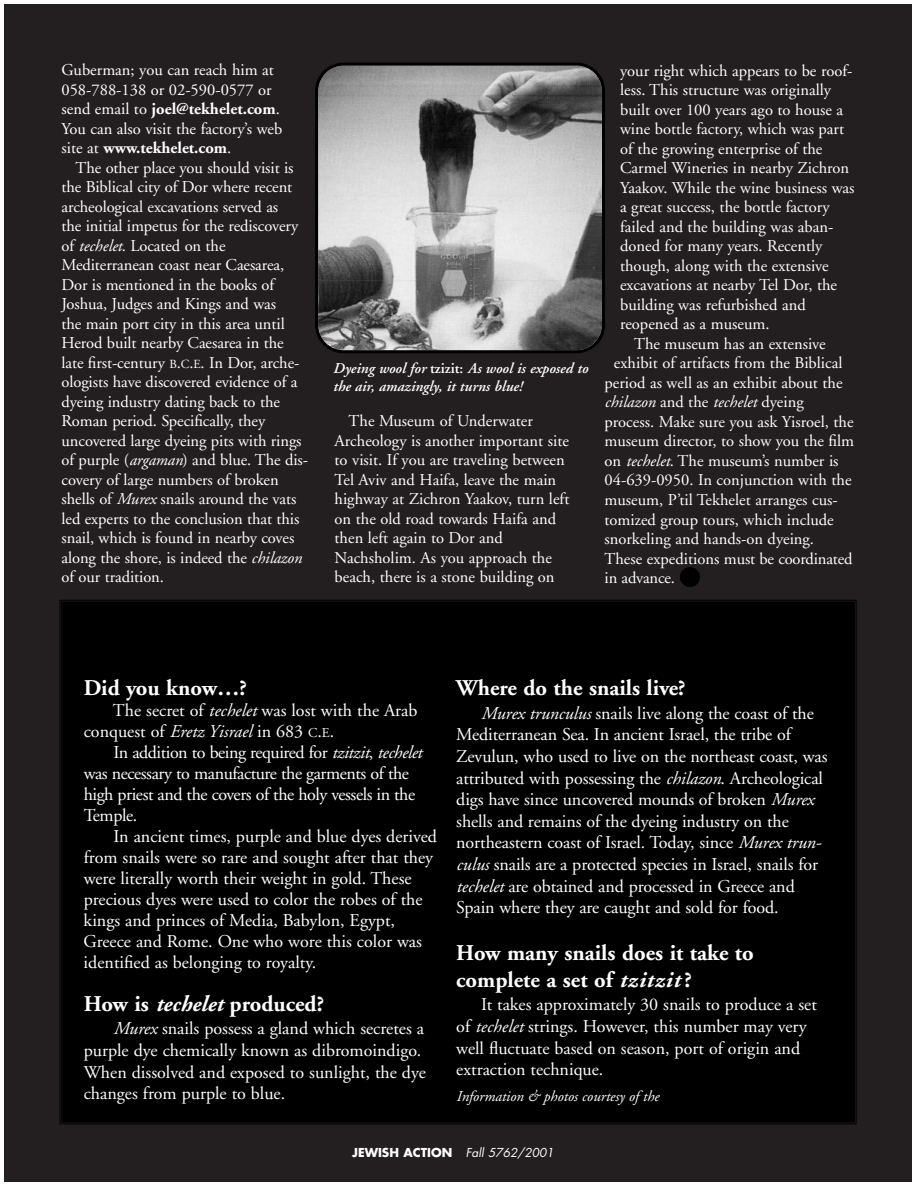
<style>
.page{position:relative;width:918px;height:1188px;background:#fff}
.page>*{position:absolute;margin:0;border:0;box-sizing:border-box;transform-origin:0 0}
.t1{font:700 22.5px/27px "Adobe Garamond";color:#fff}
.t2{font:18px/21.6px "Adobe Garamond";letter-spacing:-.005em;color:#fff}
.t3{font:18px/21px "Adobe Garamond";letter-spacing:-.025em;color:#fff}
.t4{font:16.5px/19.5px "Adobe Garamond";color:#fff}
.t5{font:italic 16.5px "Adobe Garamond";color:#fff}
.t6{font:italic 600 15px/18px "Adobe Garamond";color:#fff}
.t7{font:italic 15px "Adobe Garamond";color:#fff}
.t8{font:italic 12px "Futura";color:#fff}
.s1{font-weight:700}
.s2{font-style:italic}
.s3{font-size:12.3px}
.s4{font-style:normal}
.s5{font-family:"Bodoni BT";font-weight:700;font-size:15px;color:#000}
.s6{font-size:13.5px}
.s7{color:#000}
.s8{font-style:normal;color:#000}
.s9{font-weight:700;font-style:normal}
</style>
<div class="page">
<div style="left:4px;top:4px;width:908px;height:1178px;background:#231f20"></div>
<svg style="left:315px;top:63px;width:290px;height:290px;background:#999"></svg>
<div style="left:680px;top:567px;width:20px;height:20px;background:#000;border-radius:50%"></div>
<div style="left:63px;top:603px;width:790px;height:518px;background:#000"></div>
<p class="t4" style="left:61px;top:62px;width:222px">Guberman; you can reach him at<br>058-788-138 or 02-590-0577 or send email to <span class="s1">joel@tekhelet.com</span>.<br>You can also visit the factory’s web site at <span class="s1">www.tekhelet.com</span>.</p>
<p class="t4" style="left:61px;top:159px;width:248px;text-indent:14px">The other place you should visit is the Biblical city of Dor where recent archeological excavations served as<br>the initial impetus for the rediscovery of <span class="s2">techelet</span>. Located on the Mediterranean coast near Caesarea, Dor is mentioned in the books of Joshua, Judges and Kings and was<br>the main port city in this area until Herod built nearby Caesarea in the late first-century <span class="s3">B</span>.<span class="s3">C</span>.<span class="s3">E</span>. In Dor, arche&shy;ologists have discovered evidence of a dyeing industry dating back to the Roman period. Specifically, they uncovered large dyeing pits with rings of purple (<span class="s2">argaman</span>) and blue. The dis&shy;covery of large numbers of broken shells of <span class="s2">Murex</span> snails around the vats led experts to the conclusion that this snail, which is found in nearby coves along the shore, is indeed the <span class="s2">chilazon </span>of our tradition.</p>
<p class="t6" style="left:333px;top:360px;width:257px">Dyeing wool for <span class="s4">tzizit:</span> As wool is exposed to the air, amazingly, it turns blue!</p>
<p class="t4" style="left:335px;top:413px;width:236px;text-indent:14px">The Museum of Underwater<br>Archeology is another important site to visit. If you are traveling between<br>Tel Aviv and Haifa, leave the main highway at Zichron Yaakov, turn left on the old road towards Haifa and then left again to Dor and<br>Nachsholim. As you approach the beach, there is a stone building on</p>
<p class="t4" style="left:620px;top:62px;width:234px">your right which appears to be roof-</p>
<p class="t4" style="left:620px;top:82px;width:213px">less. This structure was originally</p>
<p class="t4" style="left:620px;top:101px;width:225px">built over 100 years ago to house a</p>
<p class="t4" style="left:620px;top:121px;width:226px">wine bottle factory, which was part</p>
<p class="t4" style="left:620px;top:140px;width:204px">of the growing enterprise of the</p>
<p class="t4" style="left:620px;top:160px;width:231px">Carmel Wineries in nearby Zichron</p>
<p class="t4" style="left:620px;top:179px;width:236px">Yaakov. While the wine business was</p>
<p class="t4" style="left:620px;top:199px;width:211px">a great success, the bottle factory</p>
<p class="t4" style="left:620px;top:218px;width:215px">failed and the building was aban-</p>
<p class="t4" style="left:620px;top:238px;width:204px">doned for many years. Recently</p>
<p class="t4" style="left:620px;top:258px;width:210px">though, along with the extensive</p>
<p class="t4" style="left:620px;top:277px;width:219px">excavations at nearby Tel Dor, the</p>
<p class="t4" style="left:620px;top:297px;width:187px">building was refurbished and</p>
<p class="t4" style="left:620px;top:316px;width:151px">reopened as a museum.</p>
<p class="t4" style="left:634px;top:336px;width:193px">The museum has an extensive</p>
<p class="t4" style="left:614px;top:355px;width:230px">exhibit of artifacts from the Biblical</p>
<p class="t4" style="left:605px;top:375px;width:240px">period as well as an exhibit about the</p>
<p class="t5" style="left:605px;top:396px;width:201px">chilazon <span class="s4">and the</span> techelet <span class="s4">dyeing</span></p>
<p class="t4" style="left:605px;top:414px;width:251px">process. Make sure you ask Yisroel, the</p>
<p class="t4" style="left:605px;top:433px;width:251px">museum director, to show you the film</p>
<p class="t4" style="left:605px;top:453px;width:236px">on <span class="s2">techelet</span>. The museum’s number is</p>
<p class="t4" style="left:605px;top:472px;width:249px">04-639-0950. In conjunction with the</p>
<p class="t4" style="left:605px;top:492px;width:235px">museum, P’til Tekhelet arranges cus-</p>
<p class="t4" style="left:605px;top:511px;width:231px">tomized group tours, which include</p>
<p class="t4" style="left:605px;top:531px;width:211px">snorkeling and hands-on dyeing.</p>
<p class="t4" style="left:605px;top:550px;width:249px">These expeditions must be coordinated</p>
<p class="t4" style="left:605px;top:570px;width:95px">in advance. <span class="s5">JA</span></p>
<h1 class="t1" style="left:84px;top:676px;width:165px">Did you know…?</h1>
<p class="t2" style="left:84px;top:701px;width:335px;line-height:21px;text-indent:29px">The secret of <span class="s2">techelet</span> was lost with the Arab conquest of <span class="s2">Eretz Yisrael</span> in 683 <span class="s6">C</span>.<span class="s6">E</span>.</p>
<p class="t3" style="left:84px;top:743px;width:340px;text-indent:30px">In addition to being required for <span class="s2">tzitzit</span>, <span class="s2">techelet </span>was necessary to manufacture the garments of the high priest and the covers of the holy vessels in the Temple.</p>
<p class="t2" style="left:84px;top:827px;width:355px;line-height:21px;text-indent:30px">In ancient times, purple and blue dyes derived from snails were so rare and sought after that they were literally worth their weight in gold. These precious dyes were used to color the robes of the kings and princes of Media, Babylon, Egypt, Greece and Rome. One who wore this color was identified as belonging to royalty.</p>
<h1 class="t1" style="left:84px;top:992px;width:242px">How is <span class="s2">techelet</span> produced?</h1>
<p class="t2" style="left:84px;top:1020px;width:344px;text-indent:30px"><span class="s2">Murex</span> snails possess a gland which secretes a purple dye chemically known as dibromoindigo.<br>When dissolved and exposed to sunlight, the dye changes from purple to blue.</p>
<h1 class="t1" style="left:456px;top:676px;width:231px">Where do the snails live?</h1>
<p class="t2" style="left:456px;top:704px;width:373px;text-indent:25px"><span class="s2">Murex trunculus</span> snails live along the coast of the Mediterranean Sea. In ancient Israel, the tribe of Zevulun, who used to live on the northeast coast, was attributed with possessing the <span class="s2">chilazon</span>. Archeological digs have since uncovered mounds of broken <span class="s2">Murex </span>shells and remains of the dyeing industry on the northeastern coast of Israel. Today, since <span class="s2">Murex trun&shy;culus</span> snails are a protected species in Israel, snails for <span class="s2">techelet</span> are obtained and processed in Greece and Spain where they are caught and sold for food.</p>
<h1 class="t1" style="left:456px;top:941px;width:299px">How many snails does it take to complete a set of <span class="s2">tzitzit</span> ?</h1>
<p class="t2" style="left:456px;top:995px;width:362px;text-indent:25px">It takes approximately 30 snails to produce a set of <span class="s2">techelet</span> strings. However, this number may very well fluctuate based on season, port of origin and extraction technique.</p>
<p class="t7" style="left:456px;top:1090px;width:357px">Information &amp; photos courtesy of the <span class="s7">P’til Tekhelet organization</span><span class="s8">.</span></p>
<p class="t8" style="left:352px;top:1147px;width:205px"><span class="s9">J EWI S H ACTI O N</span> Fall 5762/2001</p>
</div>
